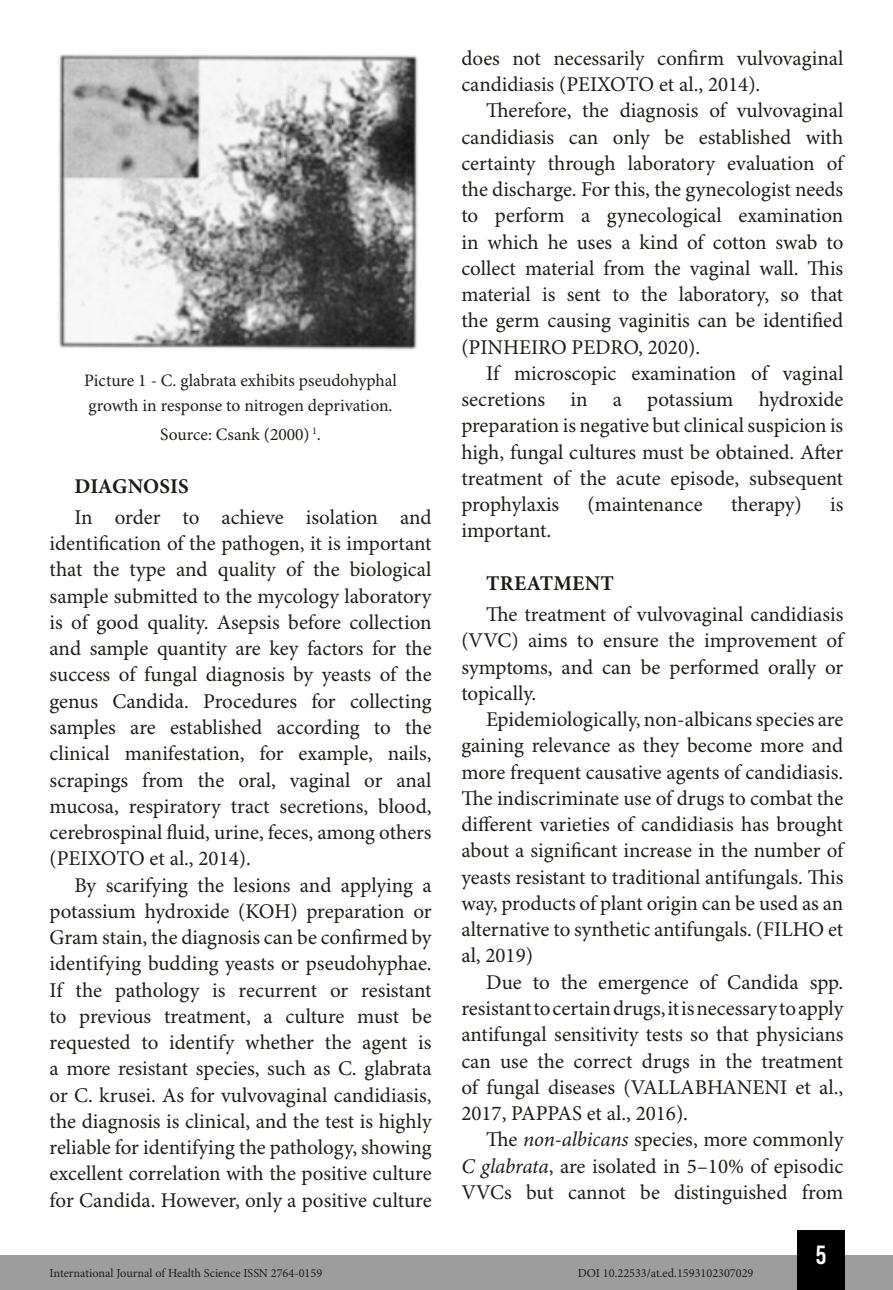
<style>
.page{position:relative;width:893px;height:1290px;background:#fff}
.page>*{position:absolute;margin:0;border:0;box-sizing:border-box;transform-origin:0 0}
.t1{font:26.25px "Bebas Kai";color:#fff}
.t2{font:21px/26.2px "Minion Pro";color:#1d1d1b;text-align:justify}
.t3{font:700 21px "Minion Pro";letter-spacing:.01em;color:#1d1d1b}
.t4{font:17.5px/24.5px "Minion Pro";color:#1d1d1b}
.t5{font:12.25px "Minion Pro";color:#1d1d1b}
.s1{font-style:italic}
</style>
<div class="page">
<div style="left:0;top:1255px;width:893px;height:35px;background:#9d9d9d"></div>
<div style="left:797px;top:1230px;width:48px;height:60px;background:#000"></div>
<img style="left:58px;top:54px;width:360px;height:296px">
<p class="t4" style="left:84px;top:369px;width:314px">Picture 1 - C. glabrata exhibits pseudohyphal growth in response to nitrogen deprivation.</p>
<p class="t4" style="left:160px;top:423px;width:162px">Source: Csank (2000) <sup>1</sup>.</p>
<p class="t3" style="left:75px;top:471px;width:116px">DIAGNOSIS</p>
<p class="t2" style="left:50px;top:505px;width:384px;text-indent:25px">In order to achieve isolation and identification of the pathogen, it is important that the type and quality of the biological sample submitted to the mycology laboratory is of good quality. Asepsis before collection and sample quantity are key factors for the success of fungal diagnosis by yeasts of the genus Candida. Procedures for collecting samples are established according to the clinical manifestation, for example, nails, scrapings from the oral, vaginal or anal mucosa, respiratory tract secretions, blood, cerebrospinal fluid, urine, feces, among others (PEIXOTO et al., 2014).</p>
<p class="t2" style="left:50px;top:872px;width:384px;text-indent:25px">By scarifying the lesions and applying a potassium hydroxide (KOH) preparation or Gram stain, the diagnosis can be confirmed by identifying budding yeasts or pseudohyphae.<br>If the pathology is recurrent or resistant to previous treatment, a culture must be requested to identify whether the agent is a more resistant species, such as C. glabrata or C. krusei. As for vulvovaginal candidiasis, the diagnosis is clinical, and the test is highly reliable for identifying the pathology, showing excellent correlation with the positive culture for Candida. However, only a positive culture</p>
<p class="t2" style="left:461px;top:46px;width:383px">does not necessarily confirm vulvovaginal candidiasis (PEIXOTO et al., 2014).</p>
<p class="t2" style="left:461px;top:98px;width:383px;text-indent:25px">Therefore, the diagnosis of vulvovaginal candidiasis can only be established with certainty through laboratory evaluation of the discharge. For this, the gynecologist needs to perform a gynecological examination in which he uses a kind of cotton swab to collect material from the vaginal wall. This material is sent to the laboratory, so that the germ causing vaginitis can be identified (PINHEIRO PEDRO, 2020).</p>
<p class="t2" style="left:461px;top:361px;width:383px;text-indent:25px">If microscopic examination of vaginal secretions in a potassium hydroxide preparation is negative but clinical suspicion is high, fungal cultures must be obtained. After treatment of the acute episode, subsequent prophylaxis</p>
<p class="t2" style="left:588px;top:492px;width:117px">(maintenance</p>
<p class="t2" style="left:731px;top:492px;width:72px">therapy)</p>
<p class="t2" style="left:830px;top:492px;width:15px">is</p>
<p class="t2" style="left:461px;top:518px;width:91px">important.</p>
<p class="t3" style="left:486px;top:568px;width:129px">TREATMENT</p>
<p class="t2" style="left:461px;top:602px;width:383px;text-indent:25px">The treatment of vulvovaginal candidiasis (VVC) aims to ensure the improvement of symptoms, and can be performed orally or topically.</p>
<p class="t2" style="left:461px;top:707px;width:383px;text-indent:25px">Epidemiologically, non-albicans species are gaining relevance as they become more and more frequent causative agents of candidiasis.<br>The indiscriminate use of drugs to combat the different varieties of candidiasis has brought about a significant increase in the number of yeasts resistant to traditional antifungals. This way, products of plant origin can be used as an alternative to synthetic antifungals. (FILHO et al, 2019)</p>
<p class="t2" style="left:461px;top:970px;width:384px;text-indent:25px">Due to the emergence of Candida spp. resistant to certain drugs, it is necessary to apply antifungal sensitivity tests so that physicians can use the correct drugs in the treatment of fungal diseases (VALLABHANENI et al., 2017, PAPPAS et al., 2016).</p>
<p class="t2" style="left:461px;top:1127px;width:383px;text-indent:25px">The <span class="s1">non-albicans</span> species, more commonly <span class="s1">C glabrata</span>, are isolated in 5–10% of episodic VVCs but cannot be distinguished from</p>
<p class="t1" style="left:816px;top:1241px;width:12px">5</p>
<p class="t5" style="left:50px;top:1266px;width:274px">International Journal of Health Science ISSN 2764-0159</p>
<p class="t5" style="left:578px;top:1266px;width:177px">DOI 10.22533/at.ed.1593102307029</p>
</div>
